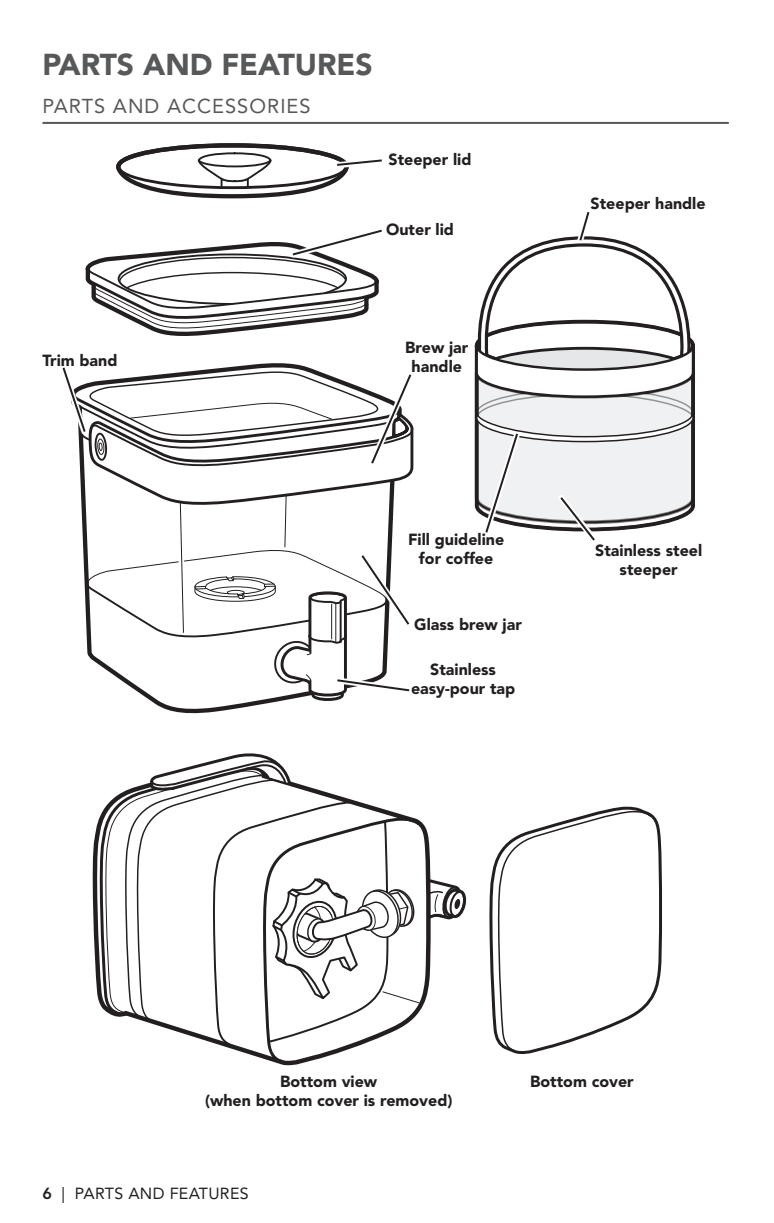
<style>
.page{position:relative;width:774px;height:1223px;background:#fff}
.page>*{position:absolute;margin:0;border:0;box-sizing:border-box;transform-origin:0 0}
.t1{font:900 30px "Avenir LT Std";color:#57585a}
.t2{font:20px "Avenir LT Std";letter-spacing:.05em;color:#57585a}
.t3{font:900 16px/19px "Avenir LT Std";color:#231f20;text-align:center}
.t4{font:16px "Avenir LT Std";letter-spacing:.02em;color:#231f20}
.s1{font-weight:800}
</style>
<div class="page">
<svg style="left:92px;top:836px;width:170px;height:223px"></svg>
<svg style="left:95px;top:791px;width:29px;height:226px"></svg>
<svg style="left:262px;top:1047px;width:93px;height:18px"></svg>
<svg style="left:124px;top:753px;width:342px;height:294px"></svg>
<svg style="left:154px;top:363px;width:145px;height:351px"></svg>
<hr style="left:42px;top:122px;width:686px;height:2px;background:#57585a">
<svg style="left:474px;top:212px;width:221px;height:329px"></svg>
<svg style="left:62px;top:365px;width:352px;height:338px"></svg>
<svg style="left:116px;top:143px;width:266px;height:56px"></svg>
<svg style="left:85px;top:229px;width:297px;height:107px"></svg>
<svg style="left:489px;top:807px;width:154px;height:247px"></svg>
<svg style="left:496px;top:810px;width:166px;height:243px"></svg>
<h1 class="t1" style="left:42px;top:47px;width:332px">PARTS AND FEATURES</h1>
<p class="t2" style="left:42px;top:94px;width:269px">PARTS AND ACCESSORIES</p>
<p class="t3" style="left:388px;top:150px;width:84px">Steeper lid</p>
<p class="t3" style="left:386px;top:220px;width:69px">Outer lid</p>
<p class="t3" style="left:42px;top:351px;width:76px">Trim band</p>
<p class="t3" style="left:405px;top:338px;width:65px">Brew jar handle</p>
<p class="t3" style="left:408px;top:530px;width:98px">Fill guideline for coffee</p>
<p class="t3" style="left:414px;top:615px;width:109px">Glass brew jar</p>
<p class="t3" style="left:411px;top:660px;width:106px">Stainless easy-pour tap</p>
<p class="t3" style="left:590px;top:194px;width:116px">Steeper handle</p>
<p class="t3" style="left:595px;top:541px;width:108px">Stainless steel steeper</p>
<p class="t3" style="left:205px;top:1072px;width:249px">Bottom view<br>(when bottom cover is removed)</p>
<p class="t3" style="left:530px;top:1072px;width:105px">Bottom cover</p>
<p class="t4" style="left:42px;top:1184px;width:208px"><span class="s1">6</span> | PARTS AND FEATURES</p>
</div>
